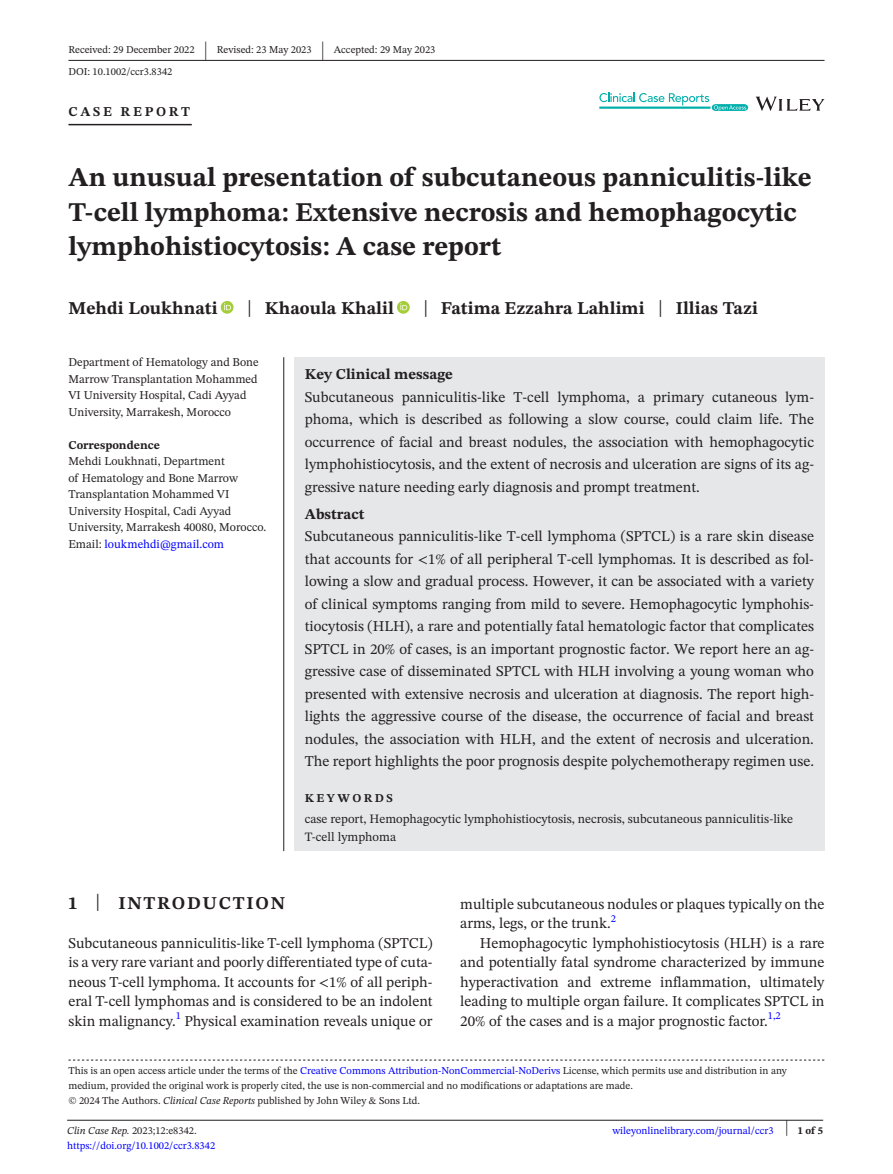
<style>
.page{position:relative;width:893px;height:1174px;background:#fff}
.page>*{position:absolute;margin:0;border:0;box-sizing:border-box;transform-origin:0 0}
.t1{font:700 27px/34.5px "STIX Two Text";color:#231f20}
.t2{font:25.65px "STIX Two Text";color:#231f20;scale:.49 1}
.t3{font:700 18px "STIX Two Text";color:#231f20}
.t4{font:700 18px "STIX Two Text";letter-spacing:.1em;color:#231f20}
.t5{font:15px/22.5px "STIX Two Text";color:#231f20;text-align:justify}
.t6{font:700 15px "STIX Two Text";color:#231f20}
.t7{font:700 13.5px "STIX Two Text";letter-spacing:.2em;color:#231f20}
.t8{font:12.75px/17.2px "STIX Two Text";color:#231f20}
.t9{font:12px/16.5px "STIX Two Text";color:#231f20}
.t10{font:700 12px "STIX Two Text";color:#231f20}
.t11{font:700 12px "STIX Two Text";letter-spacing:.2em;color:#231f20}
.t12{font:10.5px/15px "STIX Two Text";color:#231f20}
.t13{font:10.5px "STIX Two Text";color:#00f}
.t14{font:700 10.5px "STIX Two Text";color:#231f20}
.s1{font-weight:400;font-size:23.4px}
.s2{color:#00f}
.s3{font-family:"STIX"}
.s4{font-weight:400;font-size:23.7px}
.s5{font-style:italic}
.s6{font-weight:400;font-size:22.2px}
</style>
<div class="page">
<hr style="left:67px;top:1119px;width:756px;height:1px;background:#231f20">
<svg style="left:756px;top:97px;width:68px;height:14px"></svg>
<svg style="left:599px;top:93px;width:149px;height:18px"></svg>
<hr style="left:68px;top:60px;width:756px;height:1px;background:#231f20">
<hr style="left:68px;top:124px;width:124px;height:1px;background:#231f20">
<svg style="left:221px;top:301px;width:12px;height:13px"></svg>
<svg style="left:224px;top:303px;width:7px;height:7px"></svg>
<svg style="left:397px;top:301px;width:13px;height:13px"></svg>
<svg style="left:400px;top:303px;width:7px;height:7px"></svg>
<div style="left:294px;top:357px;width:530px;height:494px;background:#e6e7e9"></div>
<hr style="left:283px;top:357px;width:1px;height:494px;background:#231f20">
<svg style="left:68px;top:1059px;width:756px;height:1px"></svg>
<p class="t12" style="left:68px;top:42px;width:128px">Received: 29 December 2022</p>
<h2 class="t2" style="left:204px;top:32px;width:8px">|</h2>
<p class="t12" style="left:217px;top:42px;width:96px">Revised: 23 May 2023</p>
<h2 class="t2" style="left:321px;top:32px;width:8px">|</h2>
<p class="t12" style="left:334px;top:42px;width:103px">Accepted: 29 May 2023</p>
<p class="t12" style="left:68px;top:64px;width:105px">DOI: 10.1002/ccr3.8342</p>
<p class="t7" style="left:68px;top:101px;width:123px">CASE REPORT</p>
<h1 class="t1" style="left:68px;top:161px;width:745px">An unusual presentation of subcutaneous panniculitis-like<br>T-cell lymphoma: Extensive necrosis and hemophagocytic lymphohistiocytosis: A case report</h1>
<p class="t3" style="left:68px;top:295px;width:151px">Mehdi Loukhnati</p>
<p class="t3" style="left:247px;top:295px;width:148px"><span class="s1">|</span> Khaoula Khalil</p>
<p class="t3" style="left:423px;top:295px;width:336px"><span class="s1">|</span> Fatima Ezzahra Lahlimi <span class="s1">|</span> Illias Tazi</p>
<p class="t9" style="left:68px;top:354px;width:192px">Department of Hematology and Bone Marrow Transplantation Mohammed VI University Hospital, Cadi Ayyad University, Marrakesh, Morocco</p>
<p class="t10" style="left:68px;top:436px;width:93px">Correspondence</p>
<p class="t9" style="left:68px;top:453px;width:199px">Mehdi Loukhnati, Department<br>of Hematology and Bone Marrow<br>Transplantation Mohammed VI<br>University Hospital, Cadi Ayyad<br>University, Marrakesh 40080, Morocco.<br>Email: <span class="s2">loukmehdi@gmail.com</span></p>
<p class="t6" style="left:305px;top:363px;width:150px">Key Clinical message</p>
<p class="t5" style="left:305px;top:385px;width:511px">Subcutaneous panniculitis-like T-cell lymphoma, a primary cutaneous lym&shy;phoma, which is described as following a slow course, could claim life. The occurrence of facial and breast nodules, the association with hemophagocytic lymphohistiocytosis, and the extent of necrosis and ulceration are signs of its ag&shy;gressive nature needing early diagnosis and prompt treatment.</p>
<p class="t6" style="left:305px;top:503px;width:61px">Abstract</p>
<p class="t5" style="left:305px;top:525px;width:511px">Subcutaneous panniculitis-like T-cell lymphoma (SPTCL) is a rare skin disease that accounts for <span class="s3">&lt;</span>1% of all peripheral T-cell lymphomas. It is described as fol&shy;lowing a slow and gradual process. However, it can be associated with a variety of clinical symptoms ranging from mild to severe. Hemophagocytic lymphohis&shy;tiocytosis (HLH), a rare and potentially fatal hematologic factor that complicates SPTCL in 20% of cases, is an important prognostic factor. We report here an ag&shy;gressive case of disseminated SPTCL with HLH involving a young woman who presented with extensive necrosis and ulceration at diagnosis. The report high&shy;lights the aggressive course of the disease, the occurrence of facial and breast nodules, the association with HLH, and the extent of necrosis and ulceration.<br>The report highlights the poor prognosis despite polychemotherapy regimen use.</p>
<p class="t11" style="left:305px;top:789px;width:90px">KEYWORDS</p>
<p class="t8" style="left:305px;top:810px;width:490px">case report, Hemophagocytic lymphohistiocytosis, necrosis, subcutaneous panniculitis-like<br>T-cell lymphoma</p>
<p class="t4" style="left:68px;top:890px;width:218px">1 <span class="s4">|</span> INTRODUCTION</p>
<p class="t5" style="left:68px;top:933px;width:366px;line-height:19.5px">Subcutaneous panniculitis-like T-cell lymphoma (SPTCL) is a very rare variant and poorly differentiated type of cuta&shy;neous T-cell lymphoma. It accounts for <span class="s3">&lt;</span>1% of all periph&shy;eral T-cell lymphomas and is considered to be an indolent skin malignancy.</p>
<p class="t13" style="left:176px;top:1008px;width:7px">1</p>
<p class="t5" style="left:184px;top:1009px;width:250px">Physical examination reveals unique or</p>
<p class="t5" style="left:460px;top:894px;width:366px;line-height:19.5px">multiple subcutaneous nodules or plaques typically on the arms, legs, or the trunk.</p>
<p class="t13" style="left:611px;top:910px;width:7px">2</p>
<p class="t5" style="left:460px;top:933px;width:366px;line-height:19.5px;text-indent:20px">Hemophagocytic lymphohistiocytosis (HLH) is a rare and potentially fatal syndrome characterized by immune hyperactivation and extreme inflammation, ultimately leading to multiple organ failure. It complicates SPTCL in 20% of the cases and is a major prognostic factor.</p>
<p class="t13" style="left:768px;top:1008px;width:14px">1,2</p>
<p class="t12" style="left:68px;top:1063px;width:720px">This is an open access article under the terms of the <span class="s2">Creative Commons Attribution-NonCommercial-NoDerivs</span> License, which permits use and distribution in any medium, provided the original work is properly cited, the use is non-commercial and no modifications or adaptations are made.<br>© 2024 The Authors. <span class="s5">Clinical Case Reports</span> published by John Wiley &amp; Sons Ltd.</p>
<p class="t12" style="left:67px;top:1123px;width:131px"><span class="s5">Clin Case Rep.</span> 2023;12:e8342.</p>
<p class="t14" style="left:785px;top:1123px;width:39px"><span class="s6">|</span> 1 of 5</p>
<p class="t13" style="left:67px;top:1138px;width:150px">https://doi.org/10.1002/ccr3.8342</p>
<p class="t13" style="left:612px;top:1123px;width:163px">wileyonlinelibrary.com/journal/ccr3</p>
</div>
